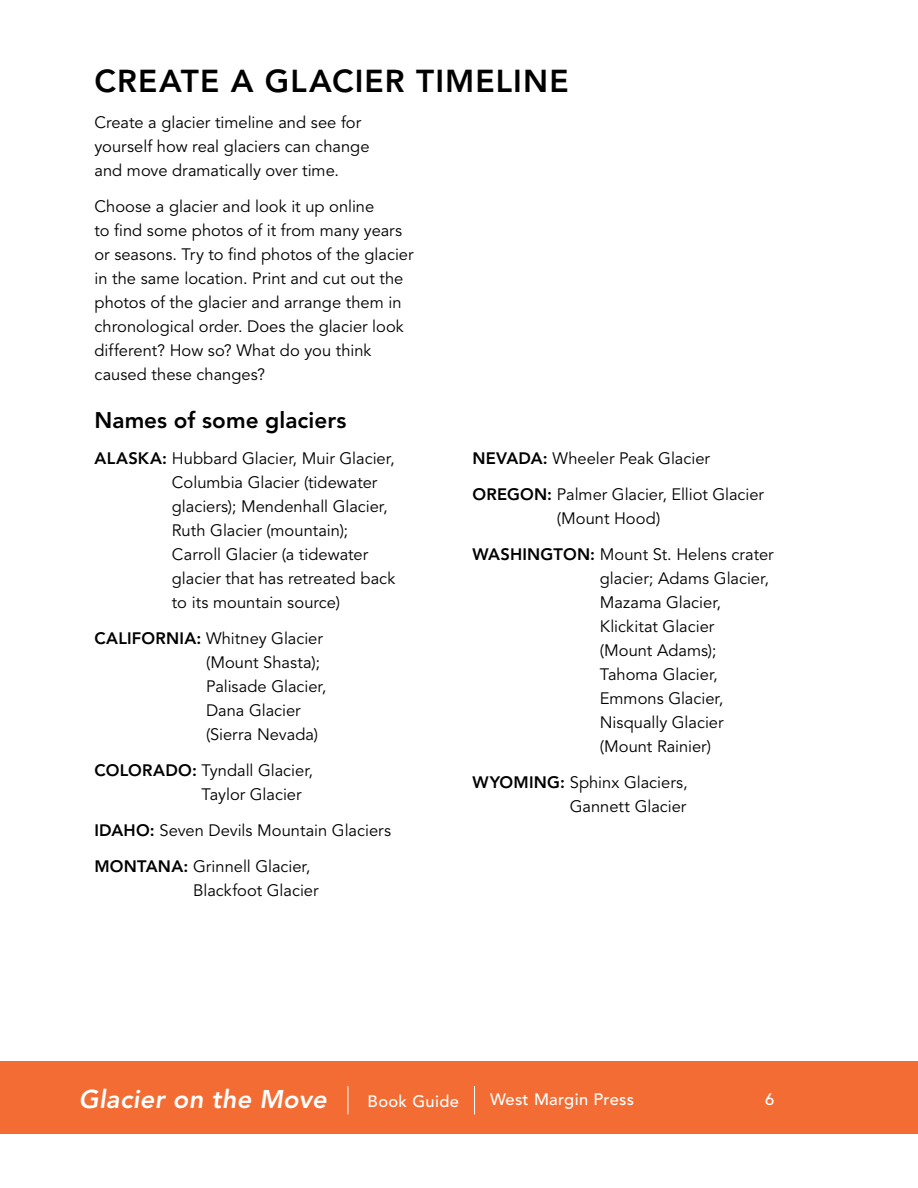
<style>
.page{position:relative;width:918px;height:1188px;background:#fff}
.page>*{position:absolute;margin:0;border:0;box-sizing:border-box;transform-origin:0 0}
.t1{font:800 31.5px "Avenir";letter-spacing:.035em;color:#000}
.t2{font:italic 800 25.5px "Avenir";letter-spacing:.015em;color:#fff}
.t3{font:800 22.5px "Avenir";color:#000}
.t4{font:16.5px/24px "Avenir";color:#000}
.t5{font:500 16.5px "Avenir";letter-spacing:.02em;color:#fff}
.s1{font-weight:800}
</style>
<div class="page">
<div style="left:0;top:1062px;width:918px;height:72px;background:#f36c33"></div>
<svg style="left:348px;top:1086px;width:1px;height:28px"></svg>
<svg style="left:474px;top:1086px;width:1px;height:28px"></svg>
<h1 class="t1" style="left:94px;top:62px;width:476px">CREATE A GLACIER TIMELINE</h1>
<p class="t4" style="left:94px;top:110px;width:277px">Create a glacier timeline and see for yourself how real glaciers can change and move dramatically over time.</p>
<p class="t4" style="left:94px;top:194px;width:321px">Choose a glacier and look it up online<br>to find some photos of it from many years or seasons. Try to find photos of the glacier in the same location. Print and cut out the photos of the glacier and arrange them in chronological order. Does the glacier look different? How so? What do you think caused these changes?</p>
<h3 class="t3" style="left:94px;top:406px;width:253px">Names of some glaciers</h3>
<p class="t4" style="left:172px;top:446px;width:225px;text-indent:-77px"><span class="s1">ALASKA:</span> Hubbard Glacier, Muir Glacier,<br>Columbia Glacier (tidewater glaciers); Mendenhall Glacier,<br>Ruth Glacier (mountain);<br>Carroll Glacier (a tidewater glacier that has retreated back to its mountain source)</p>
<p class="t4" style="left:206px;top:626px;width:122px;text-indent:-112px"><span class="s1">CALIFORNIA:</span> Whitney Glacier (Mount Shasta);<br>Palisade Glacier,<br>Dana Glacier (Sierra Nevada)</p>
<p class="t4" style="left:202px;top:758px;width:113px;text-indent:-107px"><span class="s1">COLORADO:</span> Tyndall Glacier,<br>Taylor Glacier</p>
<p class="t4" style="left:94px;top:812px;width:298px;line-height:36px"><span class="s1">IDAHO:</span> Seven Devils Mountain Glaciers<br><span class="s1">MONTANA:</span> Grinnell Glacier,</p>
<p class="t4" style="left:193px;top:878px;width:127px">Blackfoot Glacier</p>
<p class="t4" style="left:472px;top:440px;width:293px;line-height:36px"><span class="s1">NEVADA:</span> Wheeler Peak Glacier<br><span class="s1">OREGON:</span> Palmer Glacier, Elliot Glacier</p>
<p class="t4" style="left:472px;top:500px;width:303px;line-height:36px;text-indent:84px">(Mount Hood)<br><span class="s1">WASHINGTON:</span> Mount St. Helens crater</p>
<p class="t4" style="left:600px;top:566px;width:171px">glacier; Adams Glacier,<br>Mazama Glacier,<br>Klickitat Glacier (Mount Adams);<br>Tahoma Glacier,<br>Emmons Glacier,<br>Nisqually Glacier (Mount Rainier)</p>
<p class="t4" style="left:472px;top:770px;width:217px;text-align:right"><span class="s1">WYOMING:</span> Sphinx Glaciers,<br>Gannett Glacier</p>
<h2 class="t2" style="left:79px;top:1084px;width:250px">Glacier on the Move</h2>
<p class="t5" style="left:368px;top:1092px;width:93px">Book Guide</p>
<p class="t5" style="left:490px;top:1090px;width:146px">West Margin Press</p>
<p class="t5" style="left:765px;top:1090px;width:11px">6</p>
</div>
